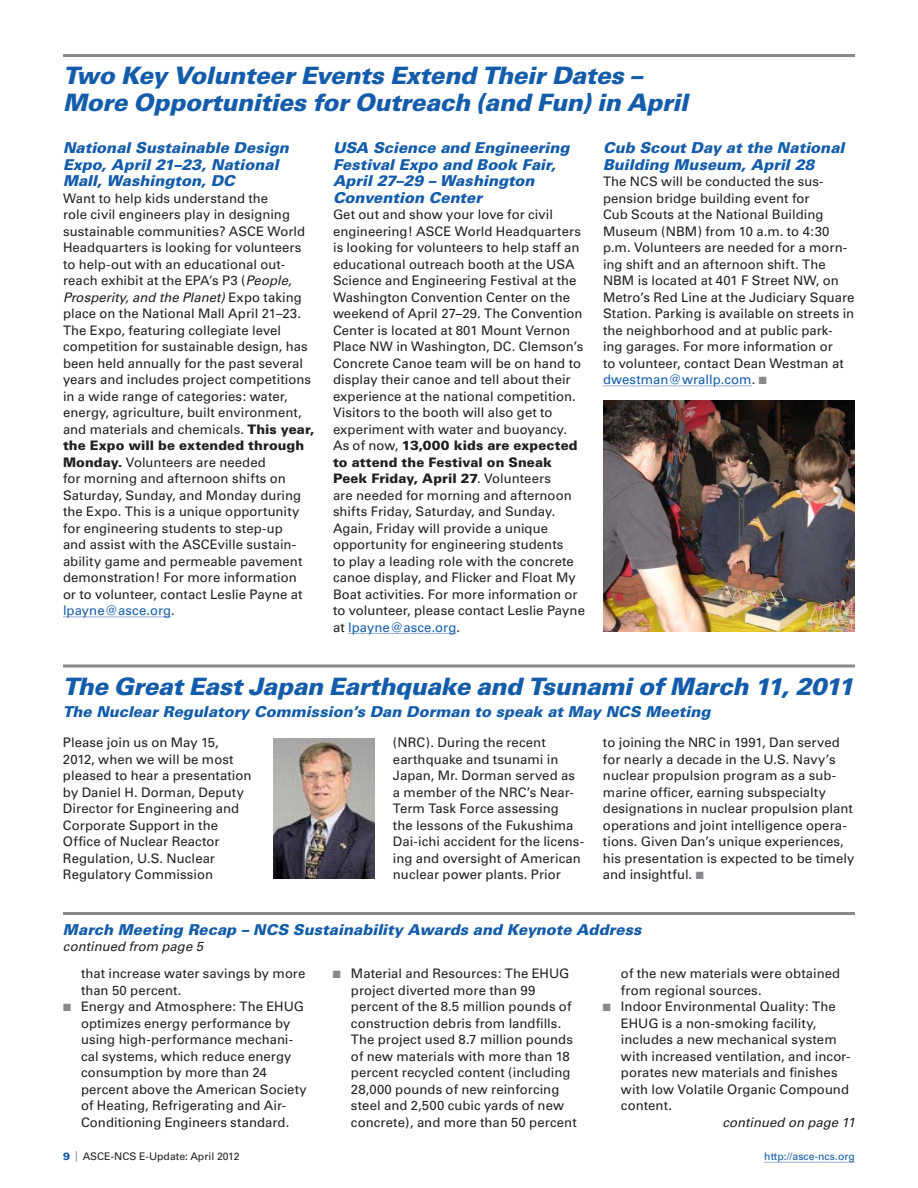
<style>
.page{position:relative;width:918px;height:1188px;background:#fff}
.page>*{position:absolute;margin:0;border:0;box-sizing:border-box;transform-origin:0 0}
.Head_1{font:italic 900 24px/27px "Univers";letter-spacing:-.015em;color:#135cab}
.Head_2{font:italic 900 15px/16.5px "Univers";color:#135cab}
.Head_2_Subhead{font:italic 900 15px "Univers";color:#135cab}
.Head_2_Rule{font:italic 900 15px "Univers";color:#135cab}
.Text_1_No_Indent{font:13.2px/16.5px "Univers";letter-spacing:.005em;color:#231f20}
.Text_1_List_Bullets{font:13.2px/16.5px "Univers";letter-spacing:.005em;color:#231f20}
.Text_1_No_Indent-2{font:italic 13.2px "Univers";color:#231f20}
.Text_1{font:italic 13.2px "Univers";color:#231f20}
.t1{font:10.5px "Univers";color:#231f20}
.t2{font:10.5px "Univers";color:#135cab}
.s1{font-style:italic}
.s2{font-weight:900}
.s3{color:#135cab}
.s4{color:#87898c}
.s5{font-weight:900;color:#135cab}
</style>
<div class="page">
<hr style="left:764px;top:1162px;width:91px;height:1px;background:#9baad6">
<svg style="left:63px;top:664px;width:792px;height:4px;background:#a4a6a8"></svg>
<hr style="left:63px;top:54px;width:792px;height:3px;background:#87898c">
<hr style="left:63px;top:616px;width:108px;height:1px;background:#9baad6">
<hr style="left:348px;top:633px;width:108px;height:1px;background:#9baad6">
<hr style="left:603px;top:386px;width:149px;height:1px;background:#9baad6">
<img style="left:603px;top:400px;width:252px;height:232px">
<img style="left:273px;top:738px;width:102px;height:141px">
<hr style="left:63px;top:912px;width:792px;height:3px;background:#87898c">
<p class="Head_1" style="left:63px;top:62px;width:627px">Two Key Volunteer Events Extend Their Dates –<br>More Opportunities for Outreach (and Fun) in April</p>
<p class="Head_2" style="left:63px;top:139px;width:227px">National Sustainable Design<br>Expo, April 21–23, National<br>Mall, Washington, DC</p>
<p class="Text_1_No_Indent" style="left:63px;top:190px;width:253px">Want to help kids understand the<br>role civil engineers play in designing sustainable communities? ASCE World Headquarters is looking for volunteers to help-out with an educational out&shy;reach exhibit at the EPA’s P3 (<span class="s1">People, Prosperity, and the Planet)</span> Expo taking place on the National Mall April 21–23.<br>The Expo, featuring collegiate level competition for sustainable design, has been held annually for the past several years and includes project competitions in a wide range of categories: water, energy, agriculture, built environment, and materials and chemicals. <span class="s2">This year, the Expo will be extended through Monday.</span> Volunteers are needed<br>for morning and afternoon shifts on Saturday, Sunday, and Monday during the Expo. This is a unique opportunity for engineering students to step-up<br>and assist with the ASCEville sustain&shy;ability game and permeable pavement demonstration! For more information<br>or to volunteer, contact Leslie Payne at <span class="s3">lpayne@asce.org</span>.</p>
<p class="Head_2" style="left:333px;top:139px;width:238px">USA Science and Engineering<br>Festival Expo and Book Fair,<br>April 27–29 – Washington<br>Convention Center</p>
<p class="Text_1_No_Indent" style="left:333px;top:206px;width:253px">Get out and show your love for civil engineering! ASCE World Headquarters is looking for volunteers to help staff an educational outreach booth at the USA Science and Engineering Festival at the Washington Convention Center on the weekend of April 27–29. The Convention Center is located at 801 Mount Vernon Place NW in Washington, DC. Clemson’s Concrete Canoe team will be on hand to display their canoe and tell about their experience at the national competition.<br>Visitors to the booth will also get to experiment with water and buoyancy.<br>As of now, <span class="s2">13,000 kids are expected to attend the Festival on Sneak Peek Friday, April 27</span>. Volunteers<br>are needed for morning and afternoon shifts Friday, Saturday, and Sunday.<br>Again, Friday will provide a unique opportunity for engineering students<br>to play a leading role with the concrete canoe display, and Flicker and Float My Boat activities. For more information or to volunteer, please contact Leslie Payne at <span class="s3">lpayne@asce.org</span>.</p>
<p class="Head_2" style="left:603px;top:139px;width:243px">Cub Scout Day at the National<br>Building Museum, April 28</p>
<p class="Text_1_No_Indent" style="left:603px;top:173px;width:253px">The NCS will be conducted the sus&shy;pension bridge building event for<br>Cub Scouts at the National Building Museum (NBM) from 10 a.m. to 4:30 p.m. Volunteers are needed for a morn&shy;ing shift and an afternoon shift. The NBM is located at 401 F Street NW, on Metro’s Red Line at the Judiciary Square Station. Parking is available on streets in the neighborhood and at public park&shy;ing garages. For more information or<br>to volunteer, contact Dean Westman at <span class="s3">dwestman@wrallp.com</span>. <span class="s4">■</span></p>
<p class="Head_1" style="left:63px;top:672px;width:793px">The Great East Japan Earthquake and Tsunami of March 11, 2011</p>
<p class="Head_2_Subhead" style="left:63px;top:702px;width:649px">The Nuclear Regulatory Commission’s Dan Dorman to speak at May NCS Meeting</p>
<p class="Text_1_No_Indent" style="left:63px;top:734px;width:190px">Please join us on May 15,<br>2012, when we will be most pleased to hear a presentation by Daniel H. Dorman, Deputy<br>Director for Engineering and<br>Corporate Support in the<br>Office of Nuclear Reactor<br>Regulation, U.S. Nuclear<br>Regulatory Commission</p>
<p class="Text_1_No_Indent" style="left:393px;top:734px;width:193px">(NRC). During the recent earthquake and tsunami in<br>Japan, Mr. Dorman served as a member of the NRC’s Near-<br>Term Task Force assessing<br>the lessons of the Fukushima<br>Dai-ichi accident for the licens&shy;ing and oversight of American nuclear power plants. Prior</p>
<p class="Text_1_No_Indent" style="left:603px;top:734px;width:253px">to joining the NRC in 1991, Dan served for nearly a decade in the U.S. Navy’s nuclear propulsion program as a sub&shy;marine officer, earning subspecialty designations in nuclear propulsion plant operations and joint intelligence opera&shy;tions. Given Dan’s unique experiences, his presentation is expected to be timely and insightful. <span class="s4">■</span></p>
<p class="Head_2_Rule" style="left:63px;top:920px;width:580px">March Meeting Recap – NCS Sustainability Awards and Keynote Address</p>
<p class="Text_1_No_Indent-2" style="left:63px;top:938px;width:142px">continued from page 5</p>
<p class="Text_1_List_Bullets" style="left:81px;top:965px;width:226px">that increase water savings by more than 50 percent.</p>
<p class="Text_1_List_Bullets" style="left:81px;top:998px;width:227px;text-indent:-18px"><span class="s4">■</span> Energy and Atmosphere: The EHUG optimizes energy performance by using high-performance mechani&shy;cal systems, which reduce energy consumption by more than 24 percent above the American Society of Heating, Refrigerating and Air-Conditioning Engineers standard.</p>
<p class="Text_1_List_Bullets" style="left:351px;top:965px;width:227px;text-indent:-18px"><span class="s4">■</span> Material and Resources: The EHUG project diverted more than 99 percent of the 8.5 million pounds of construction debris from landfills.<br>The project used 8.7 million pounds of new materials with more than 18 percent recycled content (including 28,000 pounds of new reinforcing steel and 2,500 cubic yards of new concrete), and more than 50 percent</p>
<p class="Text_1_List_Bullets" style="left:621px;top:965px;width:221px">of the new materials were obtained from regional sources.</p>
<p class="Text_1_List_Bullets" style="left:621px;top:998px;width:231px;text-indent:-18px"><span class="s4">■</span> Indoor Environmental Quality: The<br>EHUG is a non-smoking facility, includes a new mechanical system with increased ventilation, and incor&shy;porates new materials and finishes with low Volatile Organic Compound content.</p>
<p class="Text_1" style="left:722px;top:1114px;width:134px">continued on page 11</p>
<p class="t1" style="left:63px;top:1150px;width:178px"><span class="s5">9</span> <span class="s4">|</span> ASCE-NCS E-Update: April 2012</p>
<p class="t2" style="left:764px;top:1150px;width:92px">http://asce-ncs.org</p>
</div>
